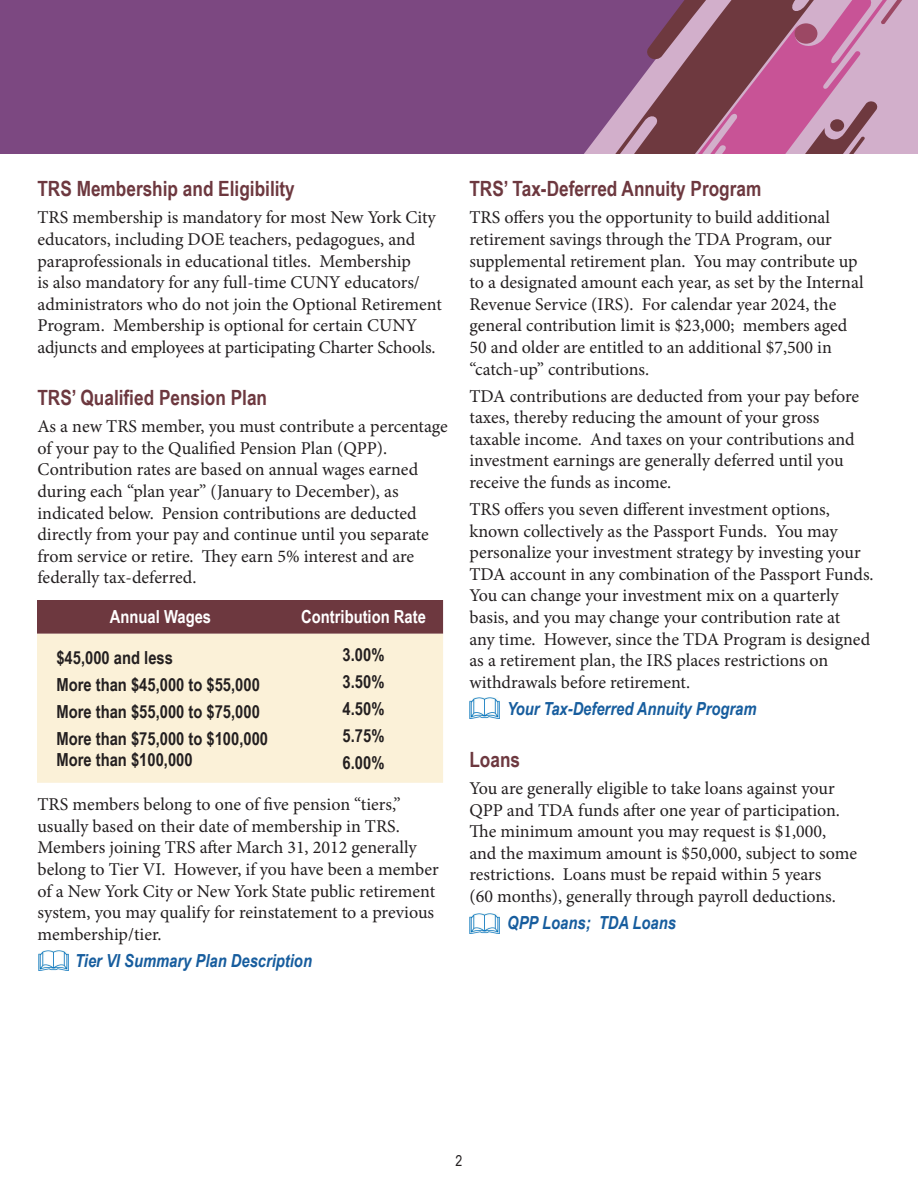
<style>
.page{position:relative;width:918px;height:1188px;background:#fff}
.page>*{position:absolute;margin:0;border:0;box-sizing:border-box;transform-origin:0 0}
.Paragraph_Style_1{font:700 21px "Arial Narrow";color:#6d383f}
.Paragraph_Style_1-2{font:18px/21.6px "Minion Pro";letter-spacing:-.005em;color:#231f20}
.t1{font:700 18px/21.6px "Arial Narrow";color:#231f20}
.Book_Name{font:italic 700 18px "Arial Narrow";color:#175d9e}
.t2{font:700 18px "Arial Narrow";color:#fff}
.t3{font:15px "Arial Narrow";color:#231f20}
</style>
<div class="page">
<div style="left:0;top:0;width:536px;height:153px;background:#7c4881"></div>
<svg style="left:536px;top:0;width:132px;height:153px;background:#885787"></svg>
<svg style="left:668px;top:0;width:248px;height:153px;background:#ad6e8d"></svg>
<div style="left:830px;top:119px;width:14px;height:13px;background:#6e393f;border-radius:50%"></div>
<img style="left:470px;top:698px;width:30px;height:20px">
<img style="left:470px;top:913px;width:29px;height:20px">
<div style="left:37px;top:600px;width:406px;height:34px;background:#6d383f"></div>
<div style="left:37px;top:634px;width:406px;height:149px;background:#fbf1d8"></div>
<img style="left:39px;top:950px;width:29px;height:21px">
<p class="Paragraph_Style_1" style="left:37px;top:173px;width:259px">TRS Membership and Eligibility</p>
<p class="Paragraph_Style_1-2" style="left:37px;top:207px;width:406px">TRS membership is mandatory for most New York City educators, including DOE teachers, pedagogues, and paraprofessionals in educational titles. Membership<br>is also mandatory for any full-time CUNY educators/ administrators who do not join the Optional Retirement Program. Membership is optional for certain CUNY adjuncts and employees at participating Charter Schools.</p>
<p class="Paragraph_Style_1" style="left:37px;top:382px;width:231px">TRS’ Qualified Pension Plan</p>
<p class="Paragraph_Style_1-2" style="left:37px;top:416px;width:412px">As a new TRS member, you must contribute a percentage of your pay to the Qualified Pension Plan (QPP).<br>Contribution rates are based on annual wages earned during each “plan year” (January to December), as indicated below. Pension contributions are deducted directly from your pay and continue until you separate from service or retire. They earn 5% interest and are federally tax-deferred.</p>
<p class="t2" style="left:110px;top:603px;width:103px">Annual Wages</p>
<p class="t2" style="left:301px;top:603px;width:126px">Contribution Rate</p>
<p class="t1" style="left:56px;top:646px;width:118px">$45,000 and less</p>
<p class="t1" style="left:56px;top:673px;width:205px">More than $45,000 to $55,000</p>
<p class="t1" style="left:56px;top:700px;width:205px">More than $55,000 to $75,000</p>
<p class="t1" style="left:56px;top:727px;width:213px">More than $75,000 to $100,000<br>More than $100,000</p>
<p class="t1" style="left:343px;top:643px;width:43px">3.00%</p>
<p class="t1" style="left:343px;top:670px;width:43px">3.50%</p>
<p class="t1" style="left:343px;top:697px;width:43px">4.50%</p>
<p class="t1" style="left:343px;top:724px;width:43px">5.75%</p>
<p class="t1" style="left:343px;top:751px;width:43px">6.00%</p>
<p class="Paragraph_Style_1-2" style="left:37px;top:794px;width:403px">TRS members belong to one of five pension “tiers,” usually based on their date of membership in TRS.<br>Members joining TRS after March 31, 2012 generally belong to Tier VI. However, if you have been a member of a New York City or New York State public retirement system, you may qualify for reinstatement to a previous membership/tier.</p>
<p class="Book_Name" style="left:75px;top:947px;width:238px">Tier VI Summary Plan Description</p>
<p class="Paragraph_Style_1" style="left:469px;top:173px;width:293px">TRS’ Tax-Deferred Annuity Program</p>
<p class="Paragraph_Style_1-2" style="left:469px;top:207px;width:396px">TRS offers you the opportunity to build additional retirement savings through the TDA Program, our supplemental retirement plan. You may contribute up to a designated amount each year, as set by the Internal Revenue Service (IRS). For calendar year 2024, the general contribution limit is $23,000; members aged 50 and older are entitled to an additional $7,500 in “catch-up” contributions.</p>
<p class="Paragraph_Style_1-2" style="left:469px;top:385px;width:391px">TDA contributions are deducted from your pay before taxes, thereby reducing the amount of your gross taxable income. And taxes on your contributions and investment earnings are generally deferred until you receive the funds as income.</p>
<p class="Paragraph_Style_1-2" style="left:469px;top:499px;width:406px">TRS offers you seven different investment options, known collectively as the Passport Funds. You may personalize your investment strategy by investing your TDA account in any combination of the Passport Funds.<br>You can change your investment mix on a quarterly basis, and you may change your contribution rate at<br>any time. However, since the TDA Program is designed as a retirement plan, the IRS places restrictions on withdrawals before retirement.</p>
<p class="Book_Name" style="left:507px;top:695px;width:251px">Your Tax-Deferred Annuity Program</p>
<p class="Paragraph_Style_1" style="left:469px;top:744px;width:52px">Loans</p>
<p class="Paragraph_Style_1-2" style="left:469px;top:778px;width:389px">You are generally eligible to take loans against your QPP and TDA funds after one year of participation.<br>The minimum amount you may request is $1,000, and the maximum amount is $50,000, subject to some restrictions. Loans must be repaid within 5 years<br>(60 months), generally through payroll deductions.</p>
<p class="Book_Name" style="left:507px;top:909px;width:170px">QPP Loans; TDA Loans</p>
<p class="t3" style="left:456px;top:1150px;width:8px">2</p>
</div>
